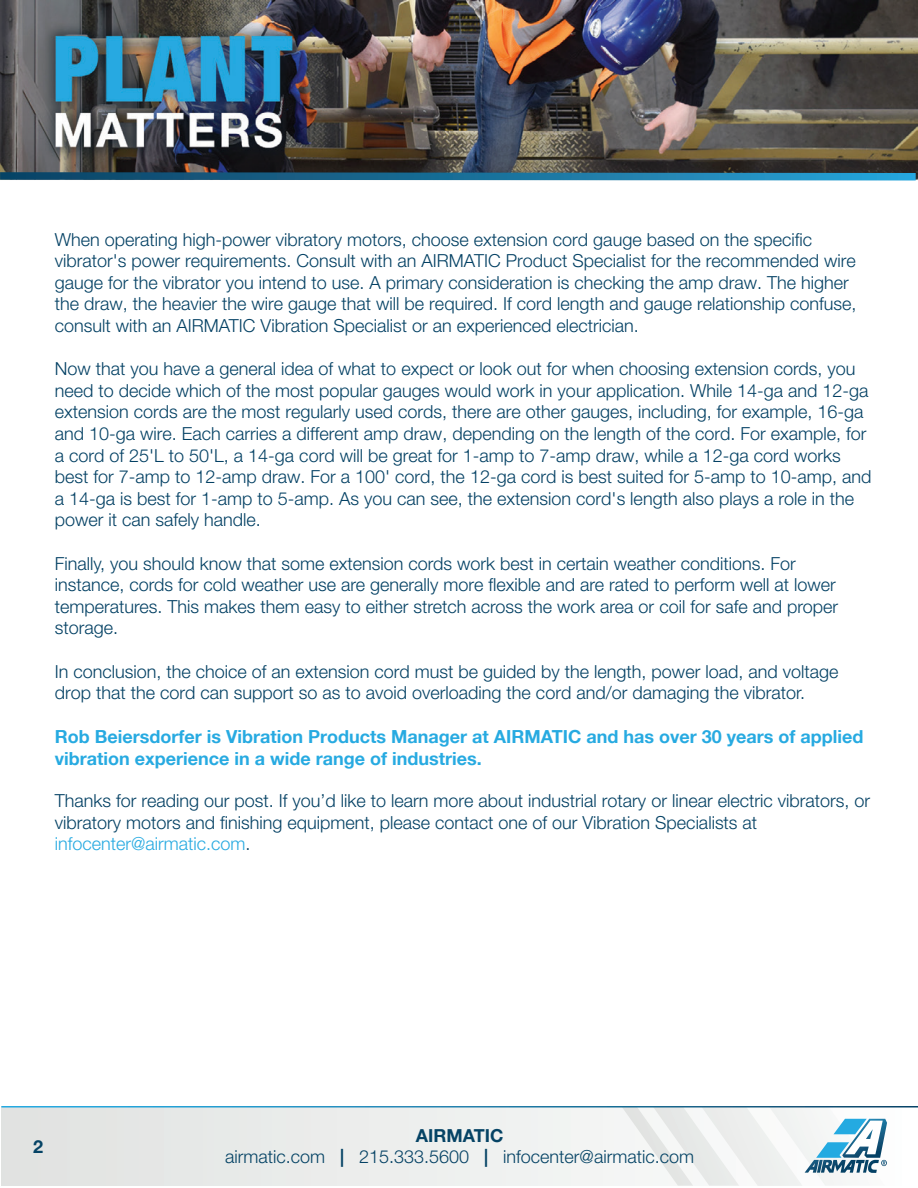
<style>
.page{position:relative;width:918px;height:1188px;background:#fff}
.page>*{position:absolute;margin:0;border:0;box-sizing:border-box;transform-origin:0 0}
.t1{font:300 18px/21.6px "Helvetica Neue";color:#044164}
.t2{font:700 18px/21.6px "Helvetica 75";color:#27aae1}
.t3{font:300 18px "Helvetica Neue";color:#054365}
.t4{font:700 18px "Helvetica Neue LT Std";color:#054365}
.s1{color:#28aae1}
.s2{font-family:"Helvetica Neue LT Std";font-weight:700}
.s3{color:#044164}
</style>
<div class="page">
<img style="left:0;top:1px;width:918px;height:167px">
<svg style="left:0;top:168px;width:918px;height:13px;background:#34647c"></svg>
<div style="left:1px;top:1107px;width:917px;height:79px;background:#ebeceb"></div>
<svg style="left:624px;top:1108px;width:263px;height:78px"></svg>
<hr style="left:1px;top:1106px;width:917px;height:2px;background:#fff">
<p class="t1" style="left:55px;top:228px;width:803px">When operating high-power vibratory motors, choose extension cord gauge based on the specific vibrator's power requirements. Consult with an AIRMATIC Product Specialist for the recommended wire gauge for the vibrator you intend to use. A primary consideration is checking the amp draw. The higher the draw, the heavier the wire gauge that will be required. If cord length and gauge relationship confuse, consult with an AIRMATIC Vibration Specialist or an experienced electrician.</p>
<p class="t1" style="left:55px;top:358px;width:818px">Now that you have a general idea of what to expect or look out for when choosing extension cords, you need to decide which of the most popular gauges would work in your application. While 14-ga and 12-ga extension cords are the most regularly used cords, there are other gauges, including, for example, 16-ga and 10-ga wire. Each carries a different amp draw, depending on the length of the cord. For example, for a cord of 25'L to 50'L, a 14-ga cord will be great for 1-amp to 7-amp draw, while a 12-ga cord works best for 7-amp to 12-amp draw. For a 100' cord, the 12-ga cord is best suited for 5-amp to 10-amp, and a 14-ga is best for 1-amp to 5-amp. As you can see, the extension cord's length also plays a role in the power it can safely handle.</p>
<p class="t1" style="left:55px;top:552px;width:785px">Finally, you should know that some extension cords work best in certain weather conditions. For instance, cords for cold weather use are generally more flexible and are rated to perform well at lower temperatures. This makes them easy to either stretch across the work area or coil for safe and proper storage.</p>
<p class="t1" style="left:55px;top:660px;width:785px">In conclusion, the choice of an extension cord must be guided by the length, power load, and voltage drop that the cord can support so as to avoid overloading the cord and/or damaging the vibrator.</p>
<p class="t2" style="left:55px;top:725px;width:810px">Rob Beiersdorfer is Vibration Products Manager at AIRMATIC and has over 30 years of applied vibration experience in a wide range of industries.</p>
<p class="t1" style="left:55px;top:790px;width:817px">Thanks for reading our post. If you’d like to learn more about industrial rotary or linear electric vibrators, or vibratory motors and finishing equipment, please contact one of our Vibration Specialists at <span class="s1">infocenter@airmatic.com</span>.</p>
<p class="t4" style="left:33px;top:1135px;width:12px">2</p>
<p class="t4" style="left:416px;top:1124px;width:89px">AIRMATIC</p>
<p class="t3" style="left:225px;top:1146px;width:470px">airmatic.com <span class="s2">|</span> <span class="s3">215.333.5600</span> <span class="s2">|</span> infocenter@airmatic.com</p>
</div>
